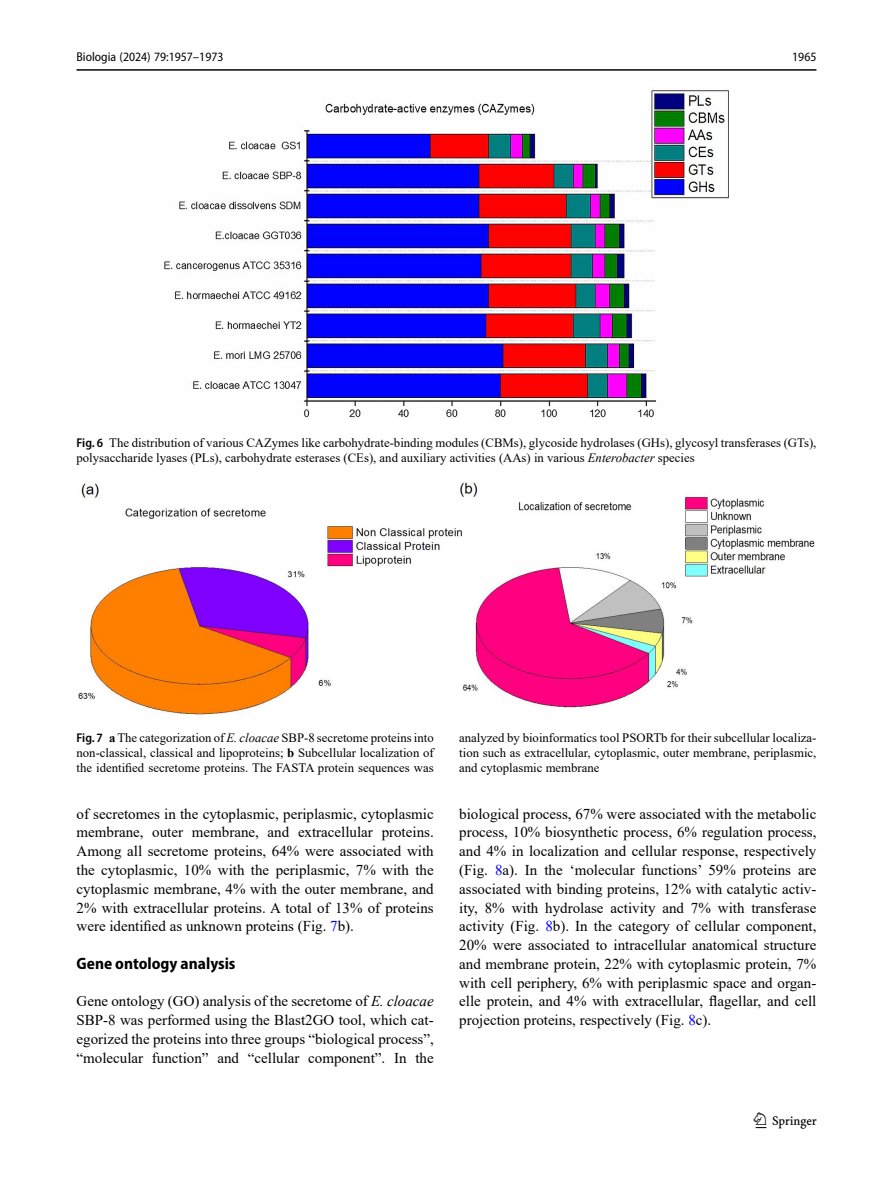
<style>
.page{position:relative;width:893px;height:1187px;background:#fff}
.page>*{position:absolute;margin:0;border:0;box-sizing:border-box;transform-origin:0 0}
.t1{font:22.5px "Springnew";color:#000}
.Head_2{font:700 semi-condensed 16.5px "Myriad Pro";color:#000}
.Body_Text{font:15px/18.8px "Times New Roman";color:#000;text-align:justify}
.Figure_Caption{font:12.75px/15px "Times New Roman";color:#000;text-align:justify}
.t2{font:semi-condensed 12.75px "Myriad Pro";color:#000}
.s1{font-family:"Myriad Pro";font-weight:600;font-stretch:semi-condensed}
.s2{font-style:italic}
.s3{font-weight:700}
.s4{color:#00f}
</style>
<div class="page">
<hr style="left:77px;top:69px;width:739px;height:2px;background:#000">
<img style="left:78px;top:481px;width:737px;height:233px">
<img style="left:164px;top:90px;width:565px;height:328px">
<p class="t2" style="left:77px;top:49px;width:148px">Biologia (2024) 79:1957–1973</p>
<p class="t2" style="left:792px;top:49px;width:26px">1965</p>
<p class="Figure_Caption" style="left:77px;top:435px;width:741px"><span class="s1">Fig. 6</span> The distribution of various CAZymes like carbohydrate-binding modules (CBMs), glycoside hydrolases (GHs), glycosyl transferases (GTs), polysaccharide lyases (PLs), carbohydrate esterases (CEs), and auxiliary activities (AAs) in various <span class="s2">Enterobacter</span> species</p>
<p class="Figure_Caption" style="left:77px;top:729px;width:359px"><span class="s1">Fig. 7</span> <span class="s3">a</span> The categorization of <span class="s2">E. cloacae</span> SBP-8 secretome proteins into non-classical, classical and lipoproteins; <span class="s3">b</span> Subcellular localization of the identified secretome proteins. The FASTA protein sequences was</p>
<p class="Figure_Caption" style="left:459px;top:729px;width:359px">analyzed by bioinformatics tool PSORTb for their subcellular localiza&shy;tion such as extracellular, cytoplasmic, outer membrane, periplasmic, and cytoplasmic membrane</p>
<p class="Body_Text" style="left:77px;top:803px;width:359px">of secretomes in the cytoplasmic, periplasmic, cytoplasmic membrane, outer membrane, and extracellular proteins.<br>Among all secretome proteins, 64% were associated with the cytoplasmic, 10% with the periplasmic, 7% with the cytoplasmic membrane, 4% with the outer membrane, and 2% with extracellular proteins. A total of 13% of proteins were identified as unknown proteins (Fig. <span class="s4">7</span>b).</p>
<p class="Head_2" style="left:77px;top:952px;width:161px">Gene ontology analysis</p>
<p class="Body_Text" style="left:77px;top:991px;width:359px">Gene ontology (GO) analysis of the secretome of <span class="s2">E. cloacae </span>SBP-8 was performed using the Blast2GO tool, which cat&shy;egorized the proteins into three groups “biological process”, “molecular function” and “cellular component”. In the</p>
<p class="Body_Text" style="left:459px;top:803px;width:359px">biological process, 67% were associated with the metabolic process, 10% biosynthetic process, 6% regulation process, and 4% in localization and cellular response, respectively (Fig. <span class="s4">8</span>a). In the ‘molecular functions’ 59% proteins are associated with binding proteins, 12% with catalytic activ&shy;ity, 8% with hydrolase activity and 7% with transferase activity (Fig. <span class="s4">8</span>b). In the category of cellular component, 20% were associated to intracellular anatomical structure and membrane protein, 22% with cytoplasmic protein, 7% with cell periphery, 6% with periplasmic space and organ&shy;elle protein, and 4% with extracellular, flagellar, and cell projection proteins, respectively (Fig. <span class="s4">8</span>c).</p>
<h1 class="t1" style="left:756px;top:1107px;width:63px">1 3</h1>
</div>
